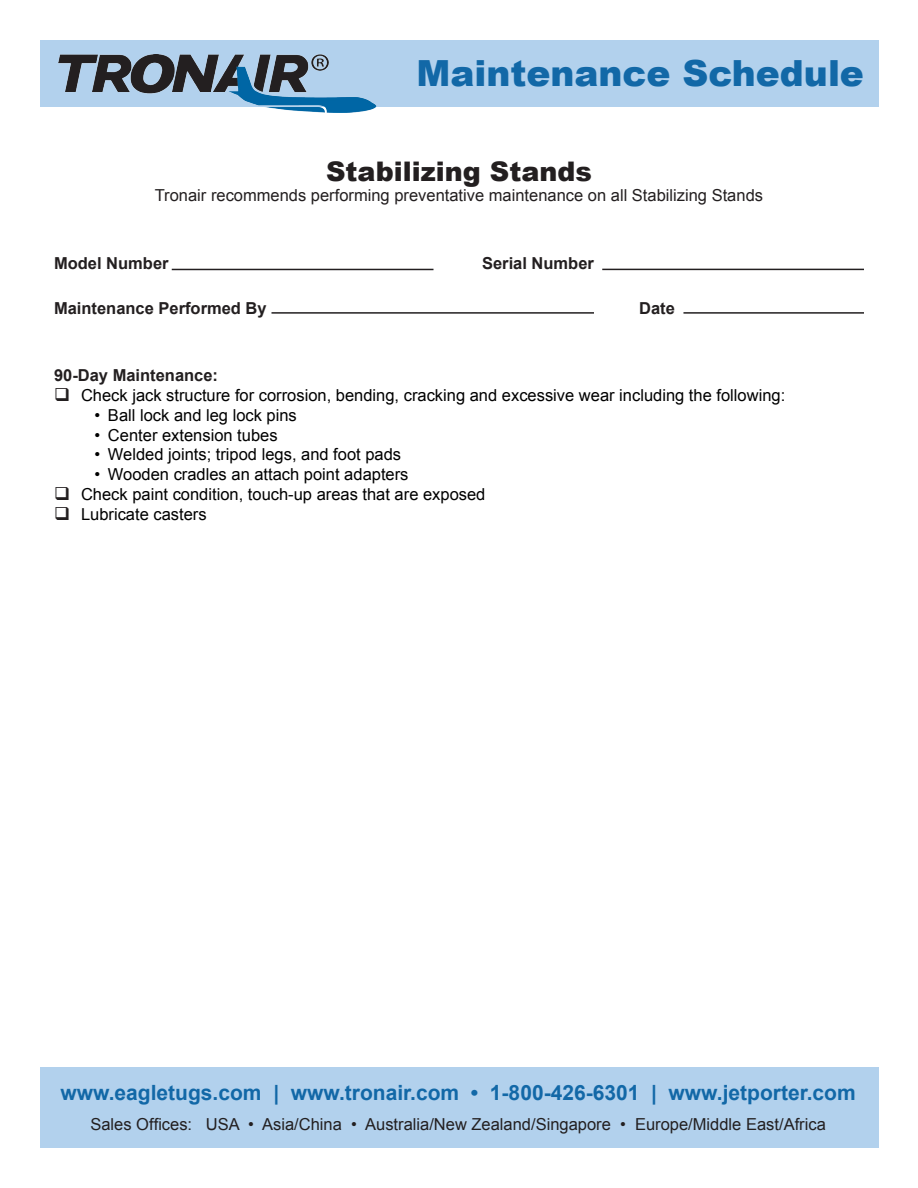
<style>
.page{position:relative;width:918px;height:1188px;background:#fff}
.page>*{position:absolute;margin:0;border:0;box-sizing:border-box;transform-origin:0 0}
.t1{font:900 36px "Arial";color:#1268a7}
.t2{font:900 27px "Arial";color:#231f20}
.t3{font:700 21px "Arial";color:#1268a7}
.t4{font:16.5px "Arial";color:#000}
.t5{font:16.5px "Arial";color:#231f20}
.t6{font:700 16.5px "Arial";color:#231f20}
.s1{color:#231f20}
</style>
<div class="page">
<div style="left:40px;top:40px;width:838px;height:66px;background:#b2d1ed"></div>
<img style="left:59px;top:54px;width:317px;height:59px">
<div style="left:40px;top:1067px;width:838px;height:80px;background:#b2d1ed"></div>
<hr style="left:172px;top:269px;width:262px;height:1px;background:#231f20">
<hr style="left:272px;top:312px;width:322px;height:2px;background:#231f20">
<hr style="left:683px;top:312px;width:181px;height:2px;background:#231f20">
<hr style="left:602px;top:269px;width:262px;height:1px;background:#231f20">
<h1 class="t1" style="left:417px;top:47px;width:449px">Maintenance Schedule</h1>
<p class="t2" style="left:326px;top:152px;width:267px">Stabilizing Stands</p>
<p class="t5" style="left:155px;top:185px;width:610px">Tronair recommends performing preventative maintenance on all Stabilizing Stands</p>
<p class="t6" style="left:54px;top:252px;width:116px">Model Number</p>
<p class="t6" style="left:482px;top:252px;width:113px">Serial Number</p>
<p class="t6" style="left:54px;top:297px;width:214px">Maintenance Performed By</p>
<p class="t6" style="left:639px;top:297px;width:37px">Date</p>
<p class="t6" style="left:54px;top:364px;width:166px">90-Day Maintenance:</p>
<p class="t4" style="left:54px;top:384px;width:733px"><span class="s1">❑</span> Check jack structure for corrosion, bending, cracking and excessive wear including the following:</p>
<p class="t4" style="left:94px;top:404px;width:204px">• Ball lock and leg lock pins</p>
<p class="t4" style="left:94px;top:424px;width:185px">• Center extension tubes</p>
<p class="t4" style="left:94px;top:444px;width:308px">• Welded joints; tripod legs, and foot pads</p>
<p class="t4" style="left:94px;top:464px;width:316px">• Wooden cradles an attach point adapters</p>
<p class="t4" style="left:54px;top:483px;width:433px"><span class="s1">❑</span> Check paint condition, touch-up areas that are exposed</p>
<p class="t4" style="left:54px;top:503px;width:154px"><span class="s1">❑</span> Lubricate casters</p>
<p class="t3" style="left:61px;top:1079px;width:797px">www.eagletugs.com | www.tronair.com • 1-800-426-6301 | www.jetporter.com</p>
<p class="t5" style="left:90px;top:1114px;width:737px">Sales Offices: USA • Asia/China • Australia/New Zealand/Singapore • Europe/Middle East/Africa</p>
</div>
